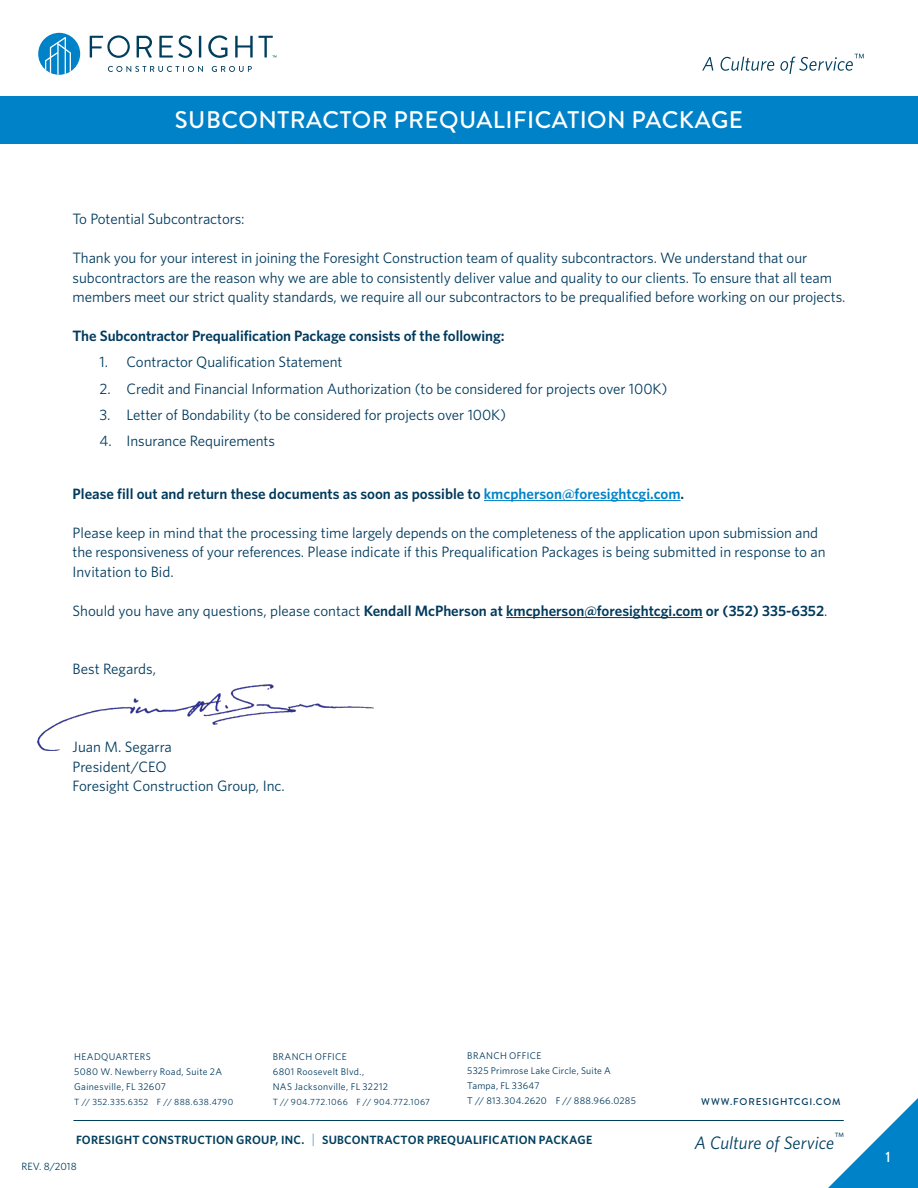
<style>
.page{position:relative;width:918px;height:1188px;background:#fff}
.page>*{position:absolute;margin:0;border:0;box-sizing:border-box;transform-origin:0 0}
.t1{font:500 24px "Brandon Grotesque";letter-spacing:.02em;color:#fff}
.t2{font:italic 18px "Whitney";color:#003e5e}
.t3{font:15px/19.5px "Whitney";letter-spacing:-.005em;color:#003a5d}
.t4{font:600 15px "Whitney";color:#003a5d}
.t5{font:500 15px "Brandon Grotesque";color:#fff}
.t6{font:600 12px "Whitney";letter-spacing:.02em;color:#003e5e}
.t7{font:10.5px "Whitney";color:#003e5e}
.PROJECT_STATS_-_BODY{font:9.75px/15px "Whitney";letter-spacing:.03em;color:#003a5d}
.PROJECT_STATS_-_BODY-2{font:500 9.75px "Brandon Grotesque";letter-spacing:.09em;color:#003a5d}
.PROJECT_STATS_-_BODY-3{font:9px "Whitney";letter-spacing:.04em;color:#003a5d}
.s1{color:#0082c8}
.s2{font-weight:400}
.s3{font-family:"Brandon Grotesque";font-weight:400;color:#0082c8}
</style>
<div class="page">
<svg style="left:828px;top:1098px;width:90px;height:90px"></svg>
<hr style="left:73px;top:1120px;width:771px;height:1px;background:#003e5e">
<hr style="left:484px;top:500px;width:197px;height:1px;background:#0082c8">
<hr style="left:506px;top:617px;width:197px;height:1px;background:#003a5d">
<img style="left:38px;top:685px;width:336px;height:65px">
<svg style="left:90px;top:35px;width:40px;height:23px"></svg>
<svg style="left:137px;top:36px;width:15px;height:22px"></svg>
<svg style="left:159px;top:35px;width:33px;height:23px"></svg>
<hr style="left:199px;top:36px;width:2px;height:22px;background:#003e5e">
<svg style="left:208px;top:35px;width:19px;height:23px"></svg>
<svg style="left:108px;top:66px;width:95px;height:6px"></svg>
<svg style="left:212px;top:66px;width:40px;height:6px"></svg>
<svg style="left:235px;top:36px;width:42px;height:22px"></svg>
<div style="left:38px;top:33px;width:42px;height:42px;background:#0082c8;border-radius:50%"></div>
<svg style="left:45px;top:37px;width:26px;height:38px"></svg>
<svg style="left:702px;top:54px;width:162px;height:20px"></svg>
<div style="left:0;top:96px;width:918px;height:47px;background:#0082c8"></div>
<p class="t1" style="left:175px;top:103px;width:570px">SUBCONTRACTOR PREQUALIFICATION PACKAGE</p>
<p class="t3" style="left:73px;top:209px;width:174px">To Potential Subcontractors:</p>
<p class="t3" style="left:73px;top:248px;width:774px">Thank you for your interest in joining the Foresight Construction team of quality subcontractors. We understand that our subcontractors are the reason why we are able to consistently deliver value and quality to our clients. To ensure that all team members meet our strict quality standards, we require all our subcontractors to be prequalified before working on our projects.</p>
<p class="t4" style="left:73px;top:327px;width:434px">The Subcontractor Prequalification Package consists of the following:</p>
<p class="t3" style="left:100px;top:352px;width:244px">1. Contractor Qualification Statement</p>
<p class="t3" style="left:100px;top:378px;width:569px">2. Credit and Financial Information Authorization (to be considered for projects over 100K)</p>
<p class="t3" style="left:100px;top:405px;width:408px">3. Letter of Bondability (to be considered for projects over 100K)</p>
<p class="t3" style="left:100px;top:431px;width:177px">4. Insurance Requirements</p>
<p class="t4" style="left:73px;top:484px;width:613px">Please fill out and return these documents as soon as possible to <span class="s1">kmcpherson@foresightcgi.com</span>.</p>
<p class="t3" style="left:73px;top:522px;width:755px">Please keep in mind that the processing time largely depends on the completeness of the application upon submission and the responsiveness of your references. Please indicate if this Prequalification Packages is being submitted in response to an<br>Invitation to Bid.</p>
<p class="t4" style="left:73px;top:601px;width:756px"><span class="s2">Should you have any questions, please contact</span> Kendall McPherson at kmcpherson@foresightcgi.com or (352) 335-6352<span class="s2">.</span></p>
<p class="t3" style="left:73px;top:659px;width:85px">Best Regards,</p>
<p class="t3" style="left:73px;top:737px;width:101px">Juan M. Segarra</p>
<p class="t3" style="left:73px;top:756px;width:96px">President/CEO</p>
<p class="t3" style="left:73px;top:776px;width:214px">Foresight Construction Group, Inc.</p>
<p class="PROJECT_STATS_-_BODY" style="left:467px;top:1048px;width:145px">BRANCH OFFICE<br>5325 Primrose Lake Circle, Suite A</p>
<p class="PROJECT_STATS_-_BODY" style="left:467px;top:1078px;width:74px">Tampa, FL 33647</p>
<p class="PROJECT_STATS_-_BODY" style="left:467px;top:1093px;width:170px">T // 813.304.2620 F // 888.966.0285</p>
<p class="PROJECT_STATS_-_BODY-2" style="left:701px;top:1095px;width:141px">WWW.FORESIGHTCGI.COM</p>
<p class="t2" style="left:694px;top:1132px;width:151px">A Culture of Service<sup>™</sup></p>
<p class="PROJECT_STATS_-_BODY" style="left:74px;top:1049px;width:150px">HEADQUARTERS<br>5080 W. Newberry Road, Suite 2A<br>Gainesville, FL 32607</p>
<p class="PROJECT_STATS_-_BODY-3" style="left:74px;top:1096px;width:160px">T // 352.335.6352 F // 888.638.4790</p>
<p class="PROJECT_STATS_-_BODY" style="left:273px;top:1049px;width:117px">BRANCH OFFICE<br>6801 Roosevelt Blvd.,<br>NAS Jacksonville, FL 32212</p>
<p class="PROJECT_STATS_-_BODY-3" style="left:273px;top:1096px;width:159px">T // 904.772.1066 F // 904.772.1067</p>
<p class="t6" style="left:76px;top:1133px;width:518px">FORESIGHT CONSTRUCTION GROUP, INC. <span class="s3">|</span> SUBCONTRACTOR PREQUALIFICATION PACKAGE</p>
<p class="t7" style="left:22px;top:1160px;width:57px">REV. 8/2018</p>
<p class="t5" style="left:885px;top:1147px;width:7px">1</p>
</div>
